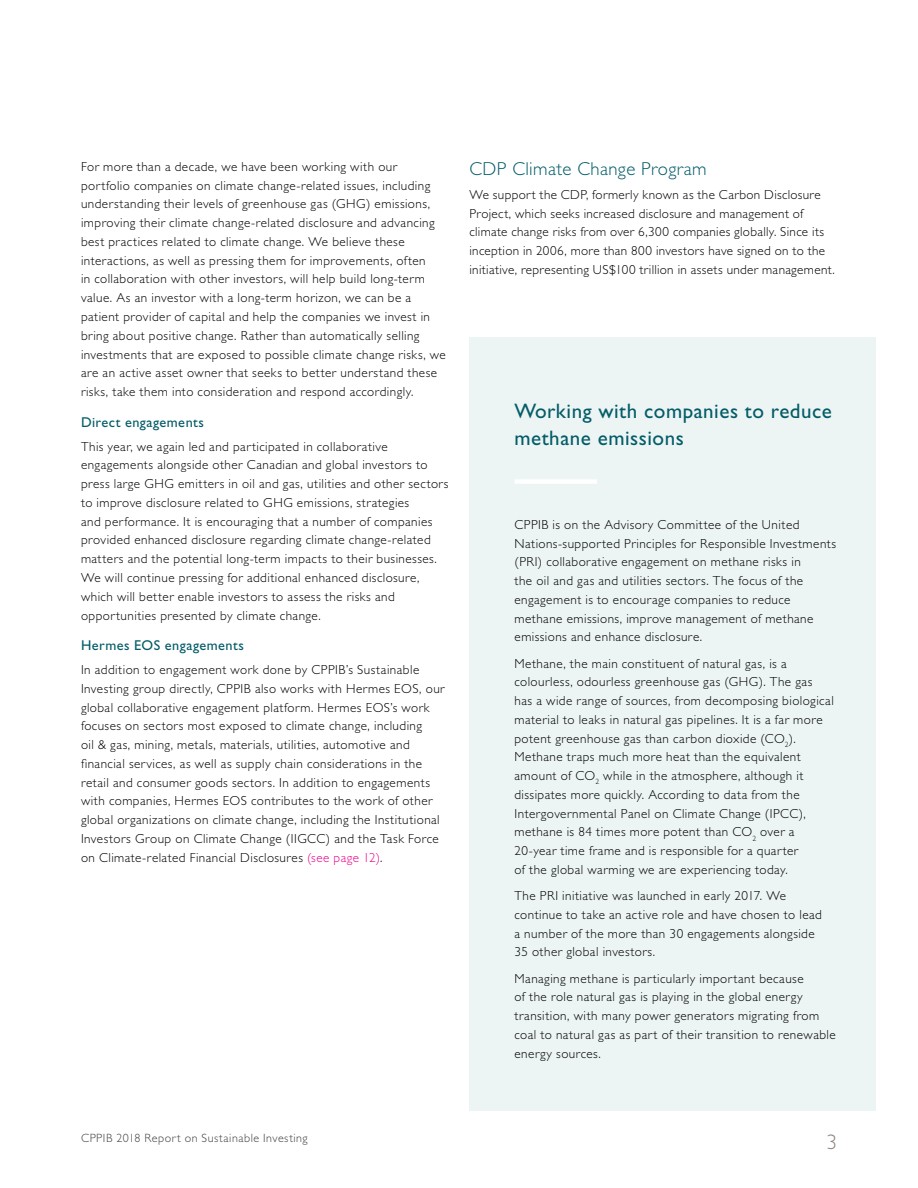
<style>
.page{position:relative;width:918px;height:1188px;background:#fff}
.page>*{position:absolute;margin:0;border:0;box-sizing:border-box;transform-origin:0 0}
.t1{font:21px/27px "Gill Sans Std";letter-spacing:.025em;color:#035c67}
.t2{font:300 21px "Gill Sans Std";color:#8c827a}
.t3{font:300 18.75px "Gill Sans Std";letter-spacing:.02em;color:#035c67}
.t4{font:14.25px "Gill Sans Std";letter-spacing:.035em;color:#035c67}
.t5{font:300 13.2px/18.8px "Gill Sans Std";letter-spacing:.035em;color:#000}
.t6{font:300 12px "Gill Sans Std";letter-spacing:.045em;color:#414042}
.s1{color:#ec008c}
</style>
<div class="page">
<div style="left:470px;top:338px;width:406px;height:773px;background:#edf4f4"></div>
<div style="left:514px;top:479px;width:83px;height:5px;background:#fff"></div>
<p class="t5" style="left:81px;top:157px;width:366px">For more than a decade, we have been working with our portfolio companies on climate change-related issues, including understanding their levels of greenhouse gas (GHG) emissions, improving their climate change-related disclosure and advancing best practices related to climate change. We believe these interactions, as well as pressing them for improvements, often<br>in collaboration with other investors, will help build long-term value. As an investor with a long-term horizon, we can be a patient provider of capital and help the companies we invest in bring about positive change. Rather than automatically selling investments that are exposed to possible climate change risks, we are an active asset owner that seeks to better understand these risks, take them into consideration and respond accordingly.</p>
<p class="t4" style="left:81px;top:414px;width:125px">Direct engagements</p>
<p class="t5" style="left:81px;top:437px;width:369px">This year, we again led and participated in collaborative engagements alongside other Canadian and global investors to press large GHG emitters in oil and gas, utilities and other sectors to improve disclosure related to GHG emissions, strategies<br>and performance. It is encouraging that a number of companies provided enhanced disclosure regarding climate change-related matters and the potential long-term impacts to their businesses.<br>We will continue pressing for additional enhanced disclosure, which will better enable investors to assess the risks and opportunities presented by climate change.</p>
<p class="t4" style="left:81px;top:637px;width:164px">Hermes EOS engagements</p>
<p class="t5" style="left:81px;top:661px;width:365px">In addition to engagement work done by CPPIB’s Sustainable Investing group directly, CPPIB also works with Hermes EOS, our global collaborative engagement platform. Hermes EOS’s work focuses on sectors most exposed to climate change, including<br>oil &amp; gas, mining, metals, materials, utilities, automotive and financial services, as well as supply chain considerations in the retail and consumer goods sectors. In addition to engagements with companies, Hermes EOS contributes to the work of other global organizations on climate change, including the Institutional Investors Group on Climate Change (IIGCC) and the Task Force on Climate-related Financial Disclosures <span class="s1">(see page 12)</span>.</p>
<h2 class="t3" style="left:470px;top:158px;width:239px">CDP Climate Change Program</h2>
<p class="t5" style="left:470px;top:185px;width:367px">We support the CDP, formerly known as the Carbon Disclosure Project, which seeks increased disclosure and management of climate change risks from over 6,300 companies globally. Since its inception in 2006, more than 800 investors have signed on to the initiative, representing US$100 trillion in assets under management.</p>
<h1 class="t1" style="left:514px;top:397px;width:319px">Working with companies to reduce methane emissions</h1>
<p class="t5" style="left:515px;top:515px;width:323px">CPPIB is on the Advisory Committee of the United Nations-supported Principles for Responsible Investments (PRI) collaborative engagement on methane risks in<br>the oil and gas and utilities sectors. The focus of the engagement is to encourage companies to reduce methane emissions, improve management of methane emissions and enhance disclosure.</p>
<p class="t5" style="left:514px;top:654px;width:321px">Methane, the main constituent of natural gas, is a colourless, odourless greenhouse gas (GHG). The gas<br>has a wide range of sources, from decomposing biological material to leaks in natural gas pipelines. It is a far more potent greenhouse gas than carbon dioxide (CO<sub>2</sub>).<br>Methane traps much more heat than the equivalent amount of CO<sub>2</sub> while in the atmosphere, although it dissipates more quickly. According to data from the Intergovernmental Panel on Climate Change (IPCC), methane is 84 times more potent than CO<sub>2</sub> over a 20-year time frame and is responsible for a quarter<br>of the global warming we are experiencing today.</p>
<p class="t5" style="left:515px;top:886px;width:309px">The PRI initiative was launched in early 2017. We continue to take an active role and have chosen to lead a number of the more than 30 engagements alongside 35 other global investors.</p>
<p class="t5" style="left:515px;top:969px;width:323px">Managing methane is particularly important because<br>of the role natural gas is playing in the global energy transition, with many power generators migrating from coal to natural gas as part of their transition to renewable energy sources.</p>
<p class="t6" style="left:81px;top:1132px;width:228px">CPPIB 2018 Report on Sustainable Investing</p>
<h1 class="t2" style="left:826px;top:1130px;width:12px">3</h1>
</div>
